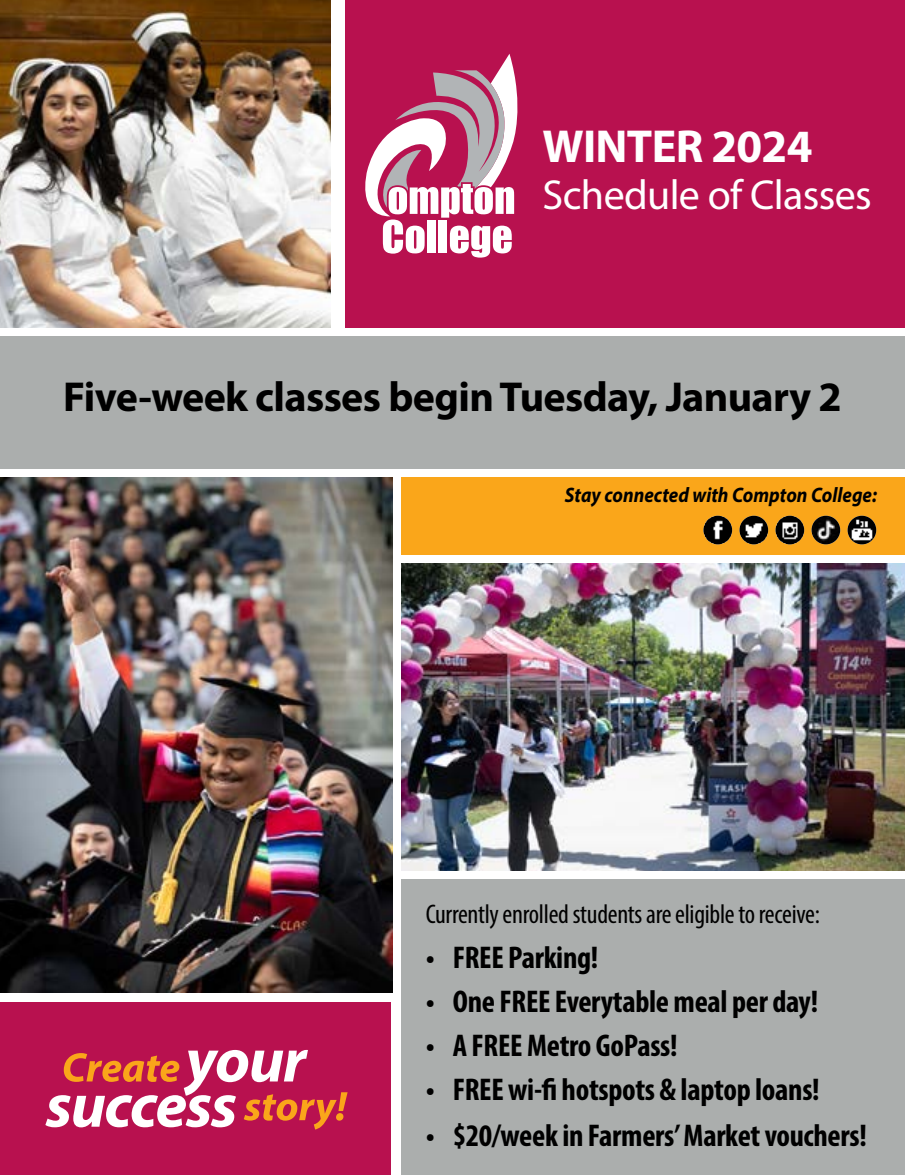
<style>
.page{position:relative;width:905px;height:1175px;background:#fff}
.page>*{position:absolute;margin:0;border:0;box-sizing:border-box;transform-origin:0 0}
.t1{font:700 46.5px "Myriad Pro";letter-spacing:-.015em;color:#fff}
.t2{font:700 42px "Myriad Pro";letter-spacing:-.015em;color:#000}
.t3{font:42px "Myriad Pro";letter-spacing:-.015em;color:#fff}
.t4{font:700 condensed 31.5px "Myriad Pro";letter-spacing:-.01em;color:#000}
.t5{font:condensed 27px "Myriad Pro";letter-spacing:-.01em;color:#000}
.t6{font:italic 700 21px "Myriad Pro";color:#000;scale:.9 1}
</style>
<div class="page">
<div style="left:0;top:1002px;width:391px;height:172px;background:#b8114f"></div>
<img style="left:0;top:477px;width:392px;height:515px">
<img style="left:0;top:0;width:330px;height:327px">
<div style="left:401px;top:477px;width:503px;height:78px;background:#faa61a"></div>
<img style="left:401px;top:563px;width:503px;height:307px">
<div style="left:346px;top:0;width:558px;height:327px;background:#b8114f"></div>
<div style="left:0;top:336px;width:904px;height:133px;background:#abaead"></div>
<div style="left:401px;top:879px;width:503px;height:295px;background:#abaead"></div>
<svg style="left:365px;top:54px;width:152px;height:204px"></svg>
<svg style="left:45px;top:1049px;width:302px;height:80px"></svg>
<img style="left:811px;top:515px;width:29px;height:29px;border-radius:14px">
<img style="left:703px;top:515px;width:29px;height:29px;border-radius:14px">
<img style="left:739px;top:515px;width:29px;height:29px;border-radius:14px">
<img style="left:775px;top:515px;width:29px;height:29px;border-radius:14px">
<img style="left:847px;top:515px;width:29px;height:29px;border-radius:14px">
<h1 class="t1" style="left:542px;top:116px;width:271px">WINTER 2024</h1>
<h2 class="t3" style="left:542px;top:169px;width:331px">Schedule of Classes</h2>
<h2 class="t2" style="left:63px;top:370px;width:780px">Five-week classes begin Tuesday, January 2</h2>
<p class="t6" style="left:565px;top:481px;width:348px">Stay connected with Compton College:</p>
<p class="t5" style="left:426px;top:898px;width:396px">Currently enrolled students are eligible to receive:</p>
<p class="t4" style="left:426px;top:937px;width:174px">• FREE Parking!</p>
<p class="t4" style="left:426px;top:981px;width:394px">• One FREE Everytable meal per day!</p>
<p class="t4" style="left:426px;top:1025px;width:253px">• A FREE Metro GoPass!</p>
<p class="t4" style="left:426px;top:1070px;width:395px">• FREE wi-fi hotspots &amp; laptop loans!</p>
<p class="t4" style="left:426px;top:1115px;width:442px">• $20/week in Farmers’ Market vouchers!</p>
</div>
